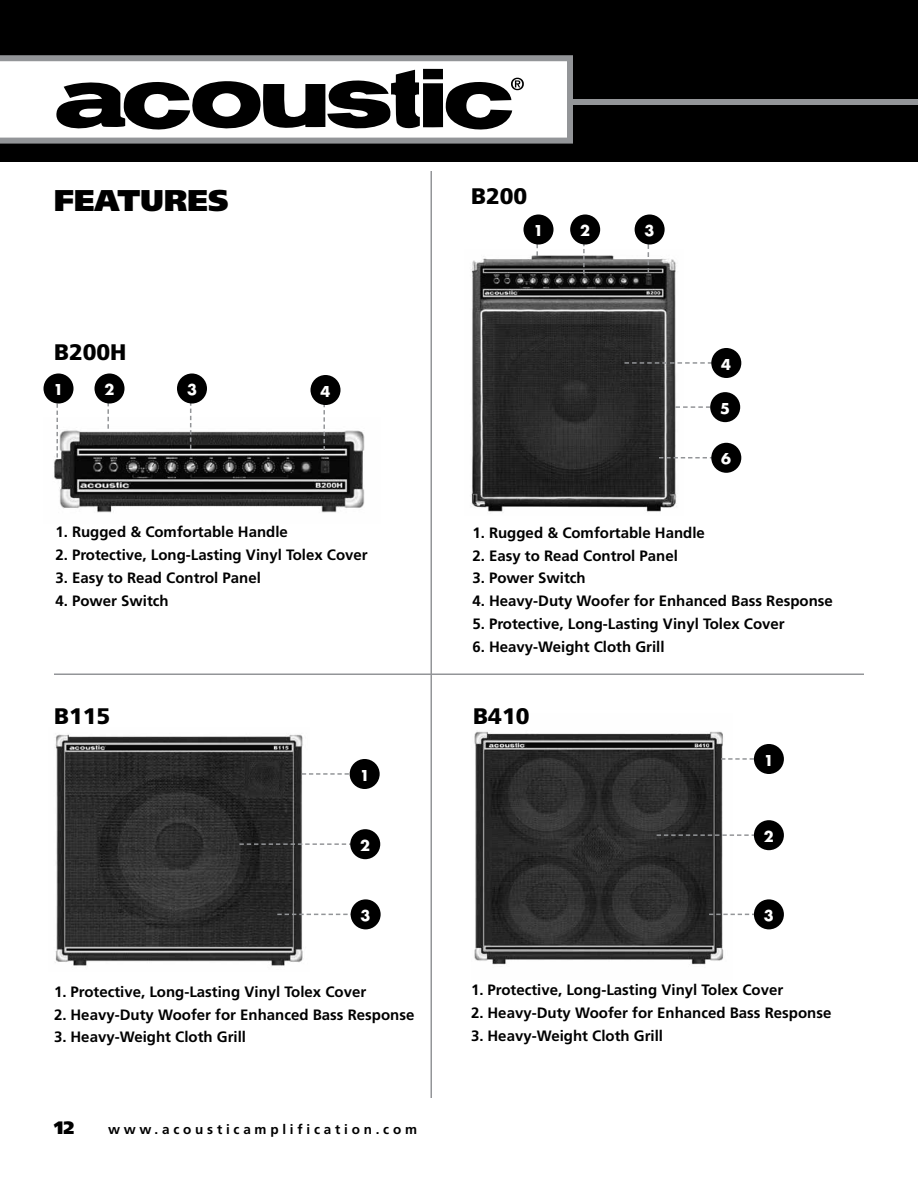
<style>
.page{position:relative;width:918px;height:1188px;background:#fff}
.page>*{position:absolute;margin:0;border:0;box-sizing:border-box;transform-origin:0 0}
.t1{font:900 30px "Frutiger";color:#000}
.t2{font:900 22.5px "Frutiger";color:#000}
.t3{font:900 18px "Frutiger";color:#000}
.t4{font:700 16.5px "Futura T";color:#fff}
.t5{font:700 15px "Frutiger";color:#000}
.t6{font:700 13.5px "Frutiger";letter-spacing:.28em;color:#000}
</style>
<div class="page">
<div style="left:0;top:0;width:918px;height:161px;background:#000"></div>
<svg style="left:0;top:55px;width:573px;height:89px;background:#d7d8d9"></svg>
<svg style="left:55px;top:69px;width:469px;height:61px"></svg>
<div style="left:573px;top:99px;width:345px;height:6px;background:#939598"></div>
<img style="left:474px;top:731px;width:258px;height:234px">
<svg style="left:709px;top:914px;width:45px;height:1px"></svg>
<div style="left:754px;top:899px;width:30px;height:30px;background:#000;border-radius:50%"></div>
<svg style="left:657px;top:834px;width:97px;height:2px"></svg>
<div style="left:754px;top:820px;width:30px;height:30px;background:#000;border-radius:50%"></div>
<svg style="left:721px;top:758px;width:33px;height:2px"></svg>
<div style="left:754px;top:744px;width:30px;height:30px;background:#000;border-radius:50%"></div>
<img style="left:55px;top:734px;width:255px;height:232px">
<svg style="left:277px;top:914px;width:74px;height:1px"></svg>
<div style="left:351px;top:899px;width:30px;height:30px;background:#000;border-radius:50%"></div>
<svg style="left:239px;top:843px;width:111px;height:2px"></svg>
<div style="left:350px;top:829px;width:30px;height:30px;background:#000;border-radius:50%"></div>
<svg style="left:302px;top:773px;width:47px;height:2px"></svg>
<div style="left:350px;top:759px;width:30px;height:30px;background:#000;border-radius:50%"></div>
<img style="left:471px;top:252px;width:212px;height:260px">
<svg style="left:659px;top:457px;width:52px;height:1px"></svg>
<div style="left:711px;top:443px;width:30px;height:30px;background:#000;border-radius:50%"></div>
<svg style="left:624px;top:362px;width:87px;height:2px"></svg>
<div style="left:711px;top:348px;width:30px;height:30px;background:#000;border-radius:50%"></div>
<svg style="left:675px;top:406px;width:35px;height:2px"></svg>
<div style="left:710px;top:392px;width:30px;height:30px;background:#000;border-radius:50%"></div>
<svg style="left:536px;top:245px;width:2px;height:11px"></svg>
<div style="left:524px;top:214px;width:30px;height:31px;background:#000;border-radius:50%"></div>
<svg style="left:583px;top:245px;width:2px;height:29px"></svg>
<div style="left:570px;top:214px;width:30px;height:31px;background:#000;border-radius:50%"></div>
<svg style="left:648px;top:245px;width:1px;height:28px"></svg>
<div style="left:635px;top:214px;width:30px;height:31px;background:#000;border-radius:50%"></div>
<img style="left:54px;top:417px;width:311px;height:96px">
<svg style="left:56px;top:404px;width:2px;height:54px"></svg>
<div style="left:44px;top:373px;width:30px;height:31px;background:#000;border-radius:50%"></div>
<svg style="left:107px;top:404px;width:2px;height:25px"></svg>
<div style="left:95px;top:373px;width:30px;height:31px;background:#000;border-radius:50%"></div>
<svg style="left:190px;top:404px;width:1px;height:45px"></svg>
<div style="left:177px;top:373px;width:30px;height:31px;background:#000;border-radius:50%"></div>
<svg style="left:323px;top:405px;width:2px;height:45px"></svg>
<div style="left:311px;top:375px;width:30px;height:30px;background:#000;border-radius:50%"></div>
<hr style="left:54px;top:674px;width:810px;height:1px;background:#939598">
<hr style="left:430px;top:171px;width:2px;height:927px;background:#939598">
<h1 class="t1" style="left:54px;top:183px;width:176px">FEATURES</h1>
<h2 class="t2" style="left:54px;top:338px;width:74px">B200H</h2>
<p class="t4" style="left:54px;top:380px;width:11px">1</p>
<p class="t4" style="left:105px;top:380px;width:11px">2</p>
<p class="t4" style="left:187px;top:380px;width:11px">3</p>
<p class="t4" style="left:321px;top:381px;width:11px">4</p>
<p class="t5" style="left:56px;top:523px;width:234px">1. Rugged &amp; Comfortable Handle</p>
<p class="t5" style="left:56px;top:546px;width:314px">2. Protective, Long-Lasting Vinyl Tolex Cover</p>
<p class="t5" style="left:56px;top:569px;width:207px">3. Easy to Read Control Panel</p>
<p class="t5" style="left:56px;top:592px;width:115px">4. Power Switch</p>
<h2 class="t2" style="left:54px;top:703px;width:58px">B115</h2>
<p class="t4" style="left:360px;top:765px;width:11px">1</p>
<p class="t4" style="left:360px;top:836px;width:11px">2</p>
<p class="t4" style="left:361px;top:906px;width:11px">3</p>
<p class="t5" style="left:54px;top:983px;width:314px">1. Protective, Long-Lasting Vinyl Tolex Cover</p>
<p class="t5" style="left:54px;top:1006px;width:362px">2. Heavy-Duty Woofer for Enhanced Bass Response</p>
<p class="t5" style="left:54px;top:1028px;width:194px">3. Heavy-Weight Cloth Grill</p>
<p class="t3" style="left:54px;top:1117px;width:22px">12</p>
<p class="t6" style="left:108px;top:1121px;width:311px">www.acousticamplification.com</p>
<h2 class="t2" style="left:471px;top:182px;width:58px">B200</h2>
<p class="t4" style="left:534px;top:221px;width:11px">1</p>
<p class="t4" style="left:580px;top:221px;width:11px">2</p>
<p class="t4" style="left:645px;top:221px;width:11px">3</p>
<p class="t4" style="left:721px;top:354px;width:11px">4</p>
<p class="t4" style="left:720px;top:399px;width:11px">5</p>
<p class="t4" style="left:721px;top:449px;width:11px">6</p>
<p class="t5" style="left:472px;top:524px;width:234px">1. Rugged &amp; Comfortable Handle</p>
<p class="t5" style="left:472px;top:547px;width:207px">2. Easy to Read Control Panel</p>
<p class="t5" style="left:472px;top:569px;width:115px">3. Power Switch</p>
<p class="t5" style="left:472px;top:592px;width:362px">4. Heavy-Duty Woofer for Enhanced Bass Response</p>
<p class="t5" style="left:472px;top:615px;width:314px">5. Protective, Long-Lasting Vinyl Tolex Cover</p>
<p class="t5" style="left:472px;top:638px;width:194px">6. Heavy-Weight Cloth Grill</p>
<h2 class="t2" style="left:473px;top:703px;width:58px">B410</h2>
<p class="t4" style="left:764px;top:750px;width:11px">1</p>
<p class="t4" style="left:764px;top:827px;width:11px">2</p>
<p class="t4" style="left:764px;top:906px;width:11px">3</p>
<p class="t5" style="left:471px;top:981px;width:314px">1. Protective, Long-Lasting Vinyl Tolex Cover</p>
<p class="t5" style="left:471px;top:1004px;width:362px">2. Heavy-Duty Woofer for Enhanced Bass Response</p>
<p class="t5" style="left:471px;top:1027px;width:194px">3. Heavy-Weight Cloth Grill</p>
</div>
